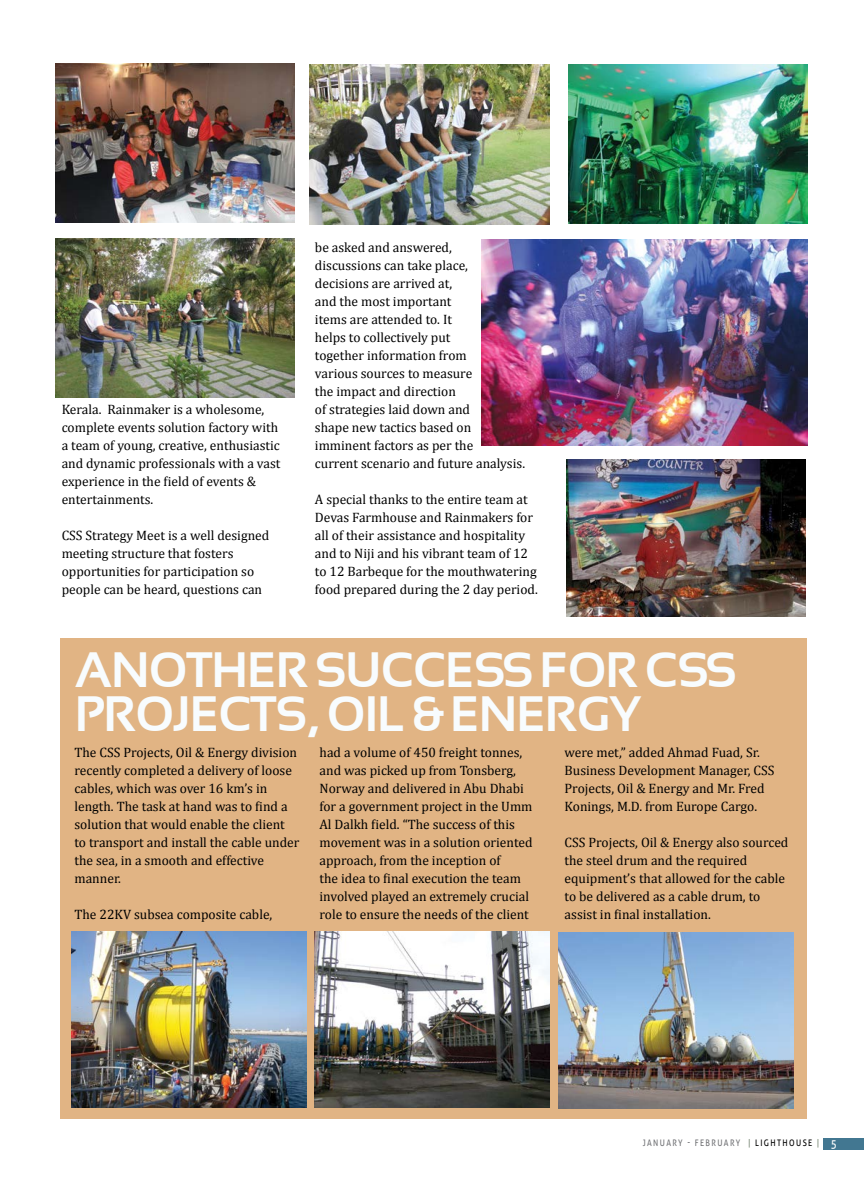
<style>
.page{position:relative;width:864px;height:1183px;background:#fff}
.page>*{position:absolute;margin:0;border:0;box-sizing:border-box;transform-origin:0 0}
.t1{font:700 49.35px/43.3px "Sansation";letter-spacing:-.02em;color:#f8fcfe}
.t2{font:13.65px/18px "Cambria";color:#000}
.t3{font:9px "Aller";letter-spacing:.18em;color:#717275;scale:.85 1}
.s1{color:#748370}
.s2{color:#000}
.s3{font-size:12px;color:#fff}
</style>
<div class="page">
<div style="left:823px;top:1137px;width:40px;height:11px;background:#427791"></div>
<div style="left:60px;top:638px;width:746px;height:480px;background:#e1b484"></div>
<img style="left:55px;top:238px;width:239px;height:159px">
<img style="left:310px;top:65px;width:239px;height:159px">
<img style="left:55px;top:63px;width:239px;height:159px">
<img style="left:568px;top:64px;width:239px;height:160px">
<img style="left:481px;top:239px;width:326px;height:206px">
<img style="left:566px;top:459px;width:239px;height:157px">
<img style="left:315px;top:931px;width:234px;height:176px">
<img style="left:558px;top:932px;width:234px;height:175px">
<img style="left:71px;top:931px;width:235px;height:176px">
<p class="t2" style="left:62px;top:400px;width:220px">Kerala. Rainmaker is a wholesome, complete events solution factory with a team of young, creative, enthusiastic and dynamic professionals with a vast experience in the field of events &amp; entertainments.</p>
<p class="t2" style="left:62px;top:526px;width:209px">CSS Strategy Meet is a well designed meeting structure that fosters opportunities for participation so people can be heard, questions can</p>
<p class="t2" style="left:315px;top:238px;width:211px">be asked and answered,<br>discussions can take place, decisions are arrived at,<br>and the most important<br>items are attended to. It<br>helps to collectively put<br>together information from<br>various sources to measure<br>the impact and direction<br>of strategies laid down and<br>shape new tactics based on imminent factors as per the<br>current scenario and future analysis.</p>
<p class="t2" style="left:315px;top:490px;width:224px">A special thanks to the entire team at Devas Farmhouse and Rainmakers for all of their assistance and hospitality and to Niji and his vibrant team of 12 to 12 Barbeque for the mouthwatering food prepared during the 2 day period.</p>
<h1 class="t1" style="left:75px;top:648px;width:662px">ANOTHER SUCCESS FOR CSS<br>PROJECTS, OIL &amp; ENERGY</h1>
<p class="t2" style="left:74px;top:742px;width:226px">The CSS Projects, Oil &amp; Energy division recently completed a delivery of loose cables, which was over 16 km’s in length. The task at hand was to find a solution that would enable the client to transport and install the cable under the sea, in a smooth and effective manner.</p>
<p class="t2" style="left:74px;top:904px;width:199px">The 22KV subsea composite cable,</p>
<p class="t2" style="left:319px;top:742px;width:214px">had a volume of 450 freight tonnes, and was picked up from Tonsberg, Norway and delivered in Abu Dhabi for a government project in the Umm Al Dalkh field. “The success of this movement was in a solution oriented approach, from the inception of<br>the idea to final execution the team involved played an extremely crucial role to ensure the needs of the client</p>
<p class="t2" style="left:564px;top:742px;width:211px">were met,” added Ahmad Fuad, Sr.<br>Business Development Manager, CSS Projects, Oil &amp; Energy and Mr. Fred Konings, M.D. from Europe Cargo.</p>
<p class="t2" style="left:564px;top:832px;width:225px">CSS Projects, Oil &amp; Energy also sourced the steel drum and the required equipment’s that allowed for the cable to be delivered as a cable drum, to assist in final installation.</p>
<p class="t3" style="left:642px;top:1137px;width:230px">JANUARY - FEBRUARY <span class="s1">|</span> <span class="s2">LIGHTHOUSE</span> <span class="s1">|</span> <span class="s3">5</span></p>
</div>
